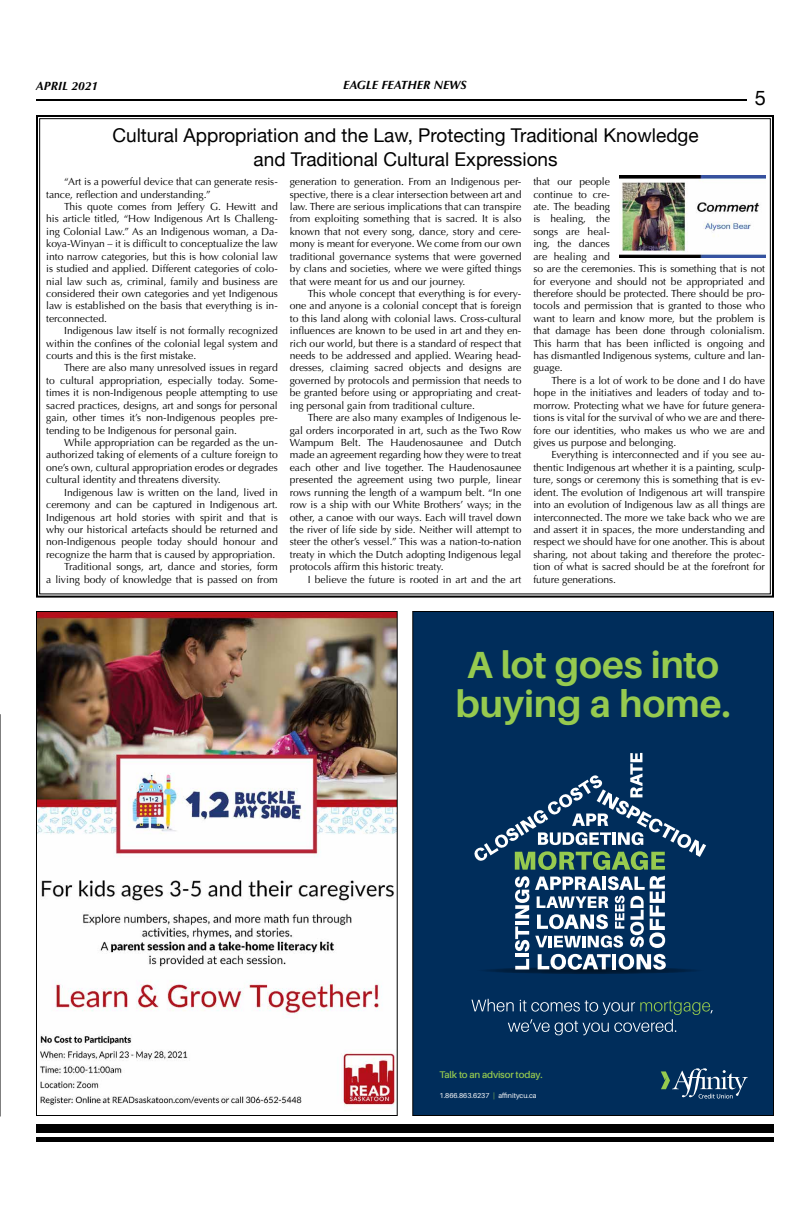
<style>
.page{position:relative;width:810px;height:1224px;background:#fff}
.page>*{position:absolute;margin:0;border:0;box-sizing:border-box;transform-origin:0 0}
.t1{font:700 37.9px/38.8px "Aileron";letter-spacing:-.005em;color:#96ca4f;text-align:center}
.t2{font:20px "Helvetica Neue";color:#000}
.t3{font:19px/24px "Helvetica Neue";color:#000;text-align:center}
.t4{font:italic 700 12px "Optima";color:#000}
.t5{font:10.4px/12.4px "Optima";color:#000;text-align:justify}
.t6{font:600 9.6px "Aileron";letter-spacing:-.02em;color:#96ca4f}
.t7{font:7.1px "Aileron";color:#fff}
.s1{color:#96ca4f}
</style>
<div class="page">
<hr style="left:36px;top:1138px;width:738px;height:4px;background:#000">
<div style="left:36px;top:1124px;width:738px;height:9px;background:#000"></div>
<hr style="left:36px;top:99px;width:711px;height:2px;background:#000">
<svg style="left:36px;top:115px;width:738px;height:483px"></svg>
<svg style="left:0;top:714px;width:1px;height:402px"></svg>
<img style="left:38px;top:613px;width:358px;height:494px">
<div style="left:413px;top:612px;width:360px;height:504px;background:#002d5b"></div>
<svg style="left:474px;top:967px;width:232px;height:7px"></svg>
<svg style="left:515px;top:959px;width:14px;height:10px"></svg>
<hr style="left:515px;top:953px;width:14px;height:4px;background:#fff">
<svg style="left:515px;top:926px;width:14px;height:26px"></svg>
<hr style="left:515px;top:921px;width:14px;height:4px;background:#fff">
<svg style="left:515px;top:876px;width:14px;height:43px"></svg>
<svg style="left:538px;top:954px;width:73px;height:16px"></svg>
<hr style="left:612px;top:954px;width:4px;height:15px;background:#fff">
<svg style="left:619px;top:954px;width:47px;height:16px"></svg>
<svg style="left:535px;top:876px;width:130px;height:72px"></svg>
<svg style="left:474px;top:753px;width:232px;height:117px"></svg>
<svg style="left:471px;top:999px;width:242px;height:36px"></svg>
<svg style="left:661px;top:1068px;width:87px;height:31px"></svg>
<img style="left:619px;top:176px;width:146px;height:81px">
<p class="t4" style="left:36px;top:79px;width:64px">APRIL 2021</p>
<p class="t4" style="left:343px;top:78px;width:125px">EAGLE FEATHER NEWS</p>
<h3 class="t3" style="left:112px;top:124px;width:588px">Cultural Appropriation and the Law, Protecting Traditional Knowledge and Traditional Cultural Expressions</h3>
<h2 class="t2" style="left:755px;top:84px;width:13px">5</h2>
<p class="t5" style="left:46px;top:176px;width:233px;text-indent:18px">“Art is a powerful device that can generate resis&shy;tance, reflection and understanding.”</p>
<p class="t5" style="left:46px;top:200px;width:233px;text-indent:18px">This quote comes from Jeffery G. Hewitt and his article titled, “How Indigenous Art Is Challeng&shy;ing Colonial Law.” As an Indigenous woman, a Da&shy;koya-Winyan – it is difficult to conceptualize the law into narrow categories, but this is how colonial law is studied and applied. Different categories of colo&shy;nial law such as, criminal, family and business are considered their own categories and yet Indigenous law is established on the basis that everything is in&shy;terconnected.</p>
<p class="t5" style="left:46px;top:325px;width:233px;text-indent:18px">Indigenous law itself is not formally recognized within the confines of the colonial legal system and courts and this is the first mistake.</p>
<p class="t5" style="left:46px;top:362px;width:233px;text-indent:18px">There are also many unresolved issues in regard to cultural appropriation, especially today. Some&shy;times it is non-Indigenous people attempting to use sacred practices, designs, art and songs for personal gain, other times it’s non-Indigenous peoples pre&shy;tending to be Indigenous for personal gain.</p>
<p class="t5" style="left:46px;top:436px;width:233px;text-indent:18px">While appropriation can be regarded as the un&shy;authorized taking of elements of a culture foreign to one’s own, cultural appropriation erodes or degrades cultural identity and threatens diversity.</p>
<p class="t5" style="left:46px;top:486px;width:233px;text-align:right">Indigenous law is written on the land, lived in ceremony and can be captured in Indigenous art.<br>Indigenous art hold stories with spirit and that is why our historical artefacts should be returned and non-Indigenous people today should honour and recognize the harm that is caused by appropriation.<br>Traditional songs, art, dance and stories, form<br>a living body of knowledge that is passed on from</p>
<p class="t5" style="left:290px;top:176px;width:233px">generation to generation. From an Indigenous per&shy;spective, there is a clear intersection between art and law. There are serious implications that can transpire from exploiting something that is sacred. It is also known that not every song, dance, story and cere&shy;mony is meant for everyone. We come from our own traditional governance systems that were governed by clans and societies, where we were gifted things that were meant for us and our journey.</p>
<p class="t5" style="left:290px;top:287px;width:233px;text-indent:18px">This whole concept that everything is for every&shy;one and anyone is a colonial concept that is foreign to this land along with colonial laws. Cross-cultural influences are known to be used in art and they en&shy;rich our world, but there is a standard of respect that needs to be addressed and applied. Wearing head&shy;dresses, claiming sacred objects and designs are governed by protocols and permission that needs to be granted before using or appropriating and creat&shy;ing personal gain from traditional culture.</p>
<p class="t5" style="left:290px;top:412px;width:233px;text-indent:18px">There are also many examples of Indigenous le&shy;gal orders incorporated in art, such as the Two Row Wampum Belt. The Haudenosaunee and Dutch made an agreement regarding how they were to treat each other and live together. The Haudenosaunee presented the agreement using two purple, linear rows running the length of a wampum belt. “In one row is a ship with our White Brothers’ ways; in the other, a canoe with our ways. Each will travel down the river of life side by side. Neither will attempt to steer the other’s vessel.” This was a nation-to-nation treaty in which the Dutch adopting Indigenous legal protocols affirm this historic treaty.</p>
<p class="t5" style="left:308px;top:573px;width:215px">I believe the future is rooted in art and the art</p>
<p class="t5" style="left:533px;top:176px;width:233px;text-align:left">that our people<br>continue to cre-<br>ate. The beading<br>is healing, the<br>songs are heal-<br>ing, the dances<br>are healing and<br>so are the ceremonies. This is something that is not for everyone and should not be appropriated and therefore should be protected. There should be pro&shy;tocols and permission that is granted to those who want to learn and know more, but the problem is that damage has been done through colonialism.<br>This harm that has been inflicted is ongoing and has dismantled Indigenous systems, culture and lan&shy;guage.</p>
<p class="t5" style="left:533px;top:374px;width:233px;text-indent:18px">There is a lot of work to be done and I do have hope in the initiatives and leaders of today and to&shy;morrow. Protecting what we have for future genera&shy;tions is vital for the survival of who we are and there&shy;fore our identities, who makes us who we are and gives us purpose and belonging.</p>
<p class="t5" style="left:533px;top:449px;width:233px;text-indent:18px">Everything is interconnected and if you see au&shy;thentic Indigenous art whether it is a painting, sculp&shy;ture, songs or ceremony this is something that is ev&shy;ident. The evolution of Indigenous art will transpire into an evolution of Indigenous law as all things are interconnected. The more we take back who we are and assert it in spaces, the more understanding and respect we should have for one another. This is about sharing, not about taking and therefore the protec&shy;tion of what is sacred should be at the forefront for future generations.</p>
<h1 class="t1" style="left:455px;top:646px;width:277px">A lot goes into buying a home.</h1>
<p class="t6" style="left:440px;top:1070px;width:105px">Talk to an advisor today.</p>
<p class="t7" style="left:440px;top:1092px;width:99px">1.866.863.6237 <span class="s1">|</span> affinitycu.ca</p>
</div>
